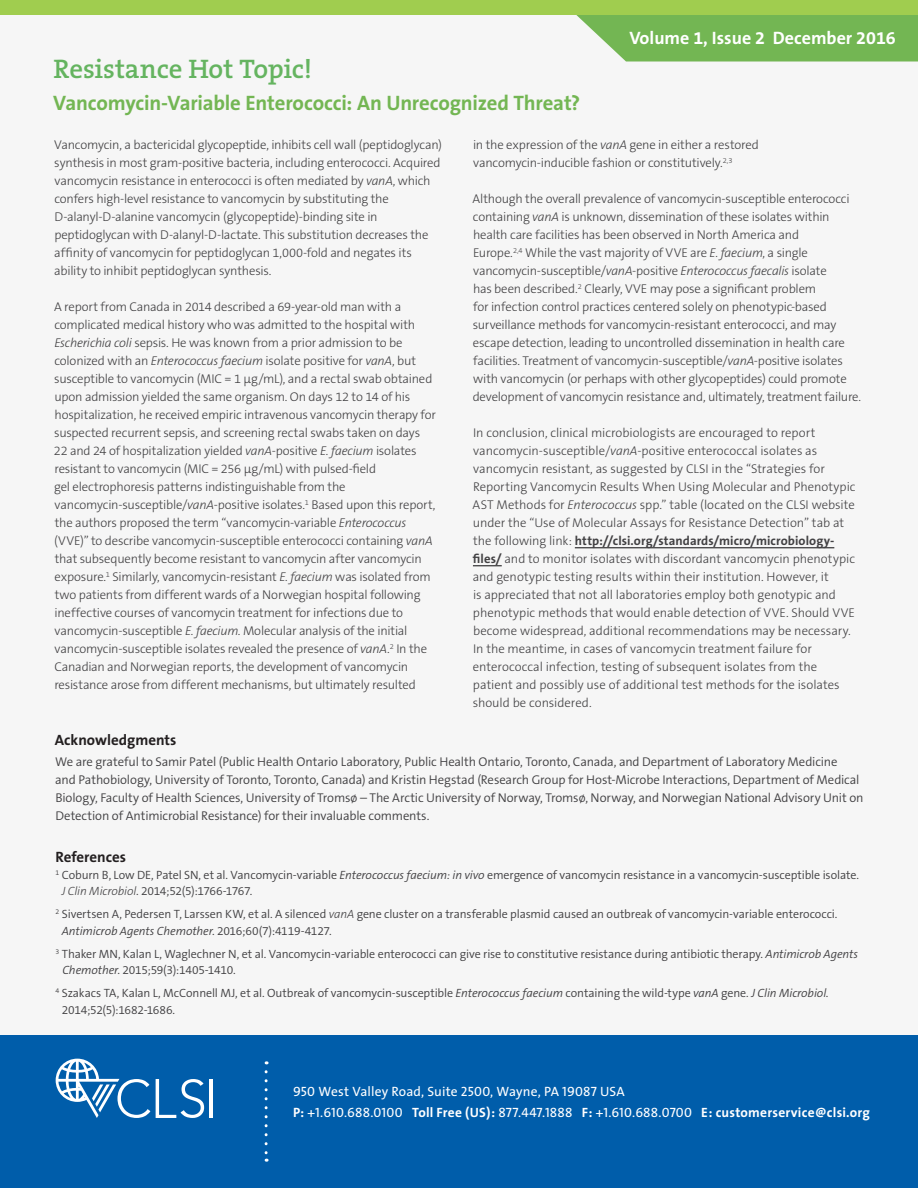
<style>
.page{position:relative;width:918px;height:1188px;background:#fff}
.page>*{position:absolute;margin:0;border:0;box-sizing:border-box;transform-origin:0 0}
.t1{font:600 27px "The Serif B6";letter-spacing:-.01em;color:#65b460}
.t2{font:700 21px "The Sans B7";letter-spacing:-.01em;color:#73b653}
.t3{font:700 18px "The Sans B7";color:#fff}
.t4{font:700 15px "The Sans B7";color:#231f20}
.t5{font:13.5px/21px "The Sans Caps";color:#fff}
.t6{font:300 12.75px/18px "The Sans B3";letter-spacing:-.015em;color:#414042}
.t7{font:300 12.75px/18px "The Sans B4";letter-spacing:-.01em;color:#414042}
.t8{font:700 12.75px "The Sans B7";letter-spacing:.005em;color:#414042}
.t9{font:300 12px/16.5px "The Sans B4";letter-spacing:-.01em;color:#414042}
.s1{font-style:italic}
.s2{font-family:"The Sans B3";font-weight:300}
.s3{font-family:"The Sans B7";font-weight:700}
.s4{font-family:"The Sans B3";font-style:italic}
.s5{font-family:"The Sans"}
.s6{font-family:"The Sans";font-weight:700}
</style>
<div class="page">
<div style="left:0;top:15px;width:918px;height:1024px;background:#f6f6f6"></div>
<hr style="left:575px;top:547px;width:259px;height:1px;background:#414042">
<svg style="left:473px;top:565px;width:29px;height:1px"></svg>
<svg style="left:576px;top:15px;width:342px;height:47px;background:#7ebb60"></svg>
<div style="left:0;top:0;width:918px;height:15px;background:#a0cd4f"></div>
<div style="left:0;top:1035px;width:918px;height:153px;background:#005daa"></div>
<svg style="left:265px;top:1072px;width:3px;height:90px"></svg>
<svg style="left:56px;top:1059px;width:94px;height:59px"></svg>
<svg style="left:156px;top:1079px;width:48px;height:39px"></svg>
<hr style="left:209px;top:1079px;width:4px;height:39px;background:#fff">
<h1 class="t1" style="left:54px;top:55px;width:260px">Resistance Hot Topic!</h1>
<h2 class="t2" style="left:53px;top:92px;width:529px">Vancomycin-Variable Enterococci: An Unrecognized Threat?</h2>
<h3 class="t3" style="left:629px;top:29px;width:268px">Volume 1, Issue 2 December 2016</h3>
<p class="t6" style="left:54px;top:137px;width:389px">Vancomycin, a bactericidal glycopeptide, inhibits cell wall (peptidoglycan) synthesis in most gram-positive bacteria, including enterococci. Acquired vancomycin resistance in enterococci is often mediated by <span class="s1">vanA</span>, which confers high-level resistance to vancomycin by substituting the D-alanyl-D-alanine vancomycin (glycopeptide)-binding site in peptidoglycan with D-alanyl-D-lactate. This substitution decreases the affinity of vancomycin for peptidoglycan 1,000-fold and negates its ability to inhibit peptidoglycan synthesis.</p>
<p class="t6" style="left:54px;top:299px;width:384px">A report from Canada in 2014 described a 69-year-old man with a complicated medical history who was admitted to the hospital with <span class="s1">Escherichia coli</span> sepsis. He was known from a prior admission to be colonized with an <span class="s1">Enterococcus faecium</span> isolate positive for <span class="s1">vanA</span>, but susceptible to vancomycin (MIC = 1 µg/mL), and a rectal swab obtained upon admission yielded the same organism. On days 12 to 14 of his hospitalization, he received empiric intravenous vancomycin therapy for suspected recurrent sepsis, and screening rectal swabs taken on days 22 and 24 of hospitalization yielded <span class="s1">vanA</span>-positive <span class="s1">E. faecium</span> isolates resistant to vancomycin (MIC = 256 µg/mL) with pulsed-field<br>gel electrophoresis patterns indistinguishable from the vancomycin-susceptible/<span class="s1">vanA</span>-positive isolates.<sup>1</sup> Based upon this report, the authors proposed the term “vancomycin-variable <span class="s1">Enterococcus </span>(VVE)” to describe vancomycin-susceptible enterococci containing <span class="s1">vanA </span>that subsequently become resistant to vancomycin after vancomycin exposure.<sup>1</sup> Similarly, vancomycin-resistant <span class="s1">E. faecium</span> was isolated from two patients from different wards of a Norwegian hospital following ineffective courses of vancomycin treatment for infections due to vancomycin-susceptible <span class="s1">E. faecium</span>. Molecular analysis of the initial vancomycin-susceptible isolates revealed the presence of <span class="s1">vanA</span>.<sup>2</sup> In the Canadian and Norwegian reports, the development of vancomycin resistance arose from different mechanisms, but ultimately resulted</p>
<p class="t6" style="left:473px;top:137px;width:287px">in the expression of the <span class="s1">vanA</span> gene in either a restored vancomycin-inducible fashion or constitutively.<sup>2,3</sup></p>
<p class="t6" style="left:473px;top:191px;width:390px">Although the overall prevalence of vancomycin-susceptible enterococci containing <span class="s1">vanA</span> is unknown, dissemination of these isolates within health care facilities has been observed in North America and<br>Europe.<sup>2,4</sup> While the vast majority of VVE are <span class="s1">E. faecium</span>, a single vancomycin-susceptible/<span class="s1">vanA</span>-positive <span class="s1">Enterococcus faecalis</span> isolate<br>has been described.<sup>2</sup> Clearly, VVE may pose a significant problem<br>for infection control practices centered solely on phenotypic-based surveillance methods for vancomycin-resistant enterococci, and may escape detection, leading to uncontrolled dissemination in health care facilities. Treatment of vancomycin-susceptible/<span class="s1">vanA</span>-positive isolates with vancomycin (or perhaps with other glycopeptides) could promote development of vancomycin resistance and, ultimately, treatment failure.</p>
<p class="t6" style="left:473px;top:425px;width:385px">In conclusion, clinical microbiologists are encouraged to report vancomycin-susceptible/<span class="s1">vanA</span>-positive enterococcal isolates as vancomycin resistant, as suggested by CLSI in the “Strategies for Reporting Vancomycin Results When Using Molecular and Phenotypic AST Methods for <span class="s1">Enterococcus</span> spp.” table (located on the CLSI website under the “Use of Molecular Assays for Resistance Detection” tab at</p>
<p class="t8" style="left:473px;top:534px;width:363px"><span class="s2">the following link:</span> http://clsi.org/standards/micro/microbiology-</p>
<p class="t6" style="left:473px;top:551px;width:384px"><span class="s3">files/</span> and to monitor isolates with discordant vancomycin phenotypic and genotypic testing results within their institution. However, it<br>is appreciated that not all laboratories employ both genotypic and phenotypic methods that would enable detection of VVE. Should VVE become widespread, additional recommendations may be necessary.<br>In the meantime, in cases of vancomycin treatment failure for enterococcal infection, testing of subsequent isolates from the patient and possibly use of additional test methods for the isolates should be considered.</p>
<p class="t4" style="left:55px;top:732px;width:123px">Acknowledgments</p>
<p class="t7" style="left:55px;top:754px;width:810px">We are grateful to Samir Patel (Public Health Ontario Laboratory, Public Health Ontario, Toronto, Canada, and Department of Laboratory Medicine<br>and Pathobiology, University of Toronto, Toronto, Canada) and Kristin Hegstad (Research Group for Host-Microbe Interactions, Department of Medical Biology, Faculty of Health Sciences, University of Tromsø – The Arctic University of Norway, Tromsø, Norway, and Norwegian National Advisory Unit on Detection of Antimicrobial Resistance) for their invaluable comments.</p>
<p class="t4" style="left:56px;top:849px;width:72px">References</p>
<p class="t9" style="left:62px;top:867px;width:799px;text-indent:-6px"><sup>1</sup> Coburn B, Low DE, Patel SN, et al. Vancomycin-variable <span class="s1">Enterococcus faecium: in vivo</span> emergence of vancomycin resistance in a vancomycin-susceptible isolate.<br><span class="s4">J Clin Microbiol</span>. 2014;52(5):1766-1767.</p>
<p class="t9" style="left:62px;top:907px;width:777px;text-indent:-6px"><sup>2</sup> Sivertsen A, Pedersen T, Larssen KW, et al. A silenced <span class="s4">vanA</span> gene cluster on a transferable plasmid caused an outbreak of vancomycin-variable enterococci.<br><span class="s1">Antimicrob Agents Chemother</span>. 2016;60(7):4119-4127.</p>
<p class="t9" style="left:62px;top:946px;width:797px;text-indent:-7px"><sup>3</sup> Thaker MN, Kalan L, Waglechner N, et al. Vancomycin-variable enterococci can give rise to constitutive resistance during antibiotic therapy. <span class="s1">Antimicrob Agents<br>Chemother</span>. 2015;59(3):1405-1410.</p>
<p class="t9" style="left:62px;top:986px;width:768px;text-indent:-6px"><sup>4</sup> Szakacs TA, Kalan L, McConnell MJ, et al. Outbreak of vancomycin-susceptible <span class="s1">Enterococcus faecium</span> containing the wild-type <span class="s1">vanA</span> gene<span class="s1">. J Clin Microbiol</span>.<br>2014;52(5):1682-1686.</p>
<p class="t5" style="left:293px;top:1081px;width:578px">950 <span class="s5">West Valley Road, Suite</span> 2500<span class="s5">, Wayne, PA</span> 19087 USA<br><span class="s6">P:</span> +1<span class="s5">.</span>610.688.0100 <span class="s6">Toll Free (US):</span> 877.447.1888 <span class="s6">F:</span> <span class="s5">+</span>1<span class="s5">.</span>610.688.0700 <span class="s6">E: customerservice@clsi.org</span></p>
</div>
